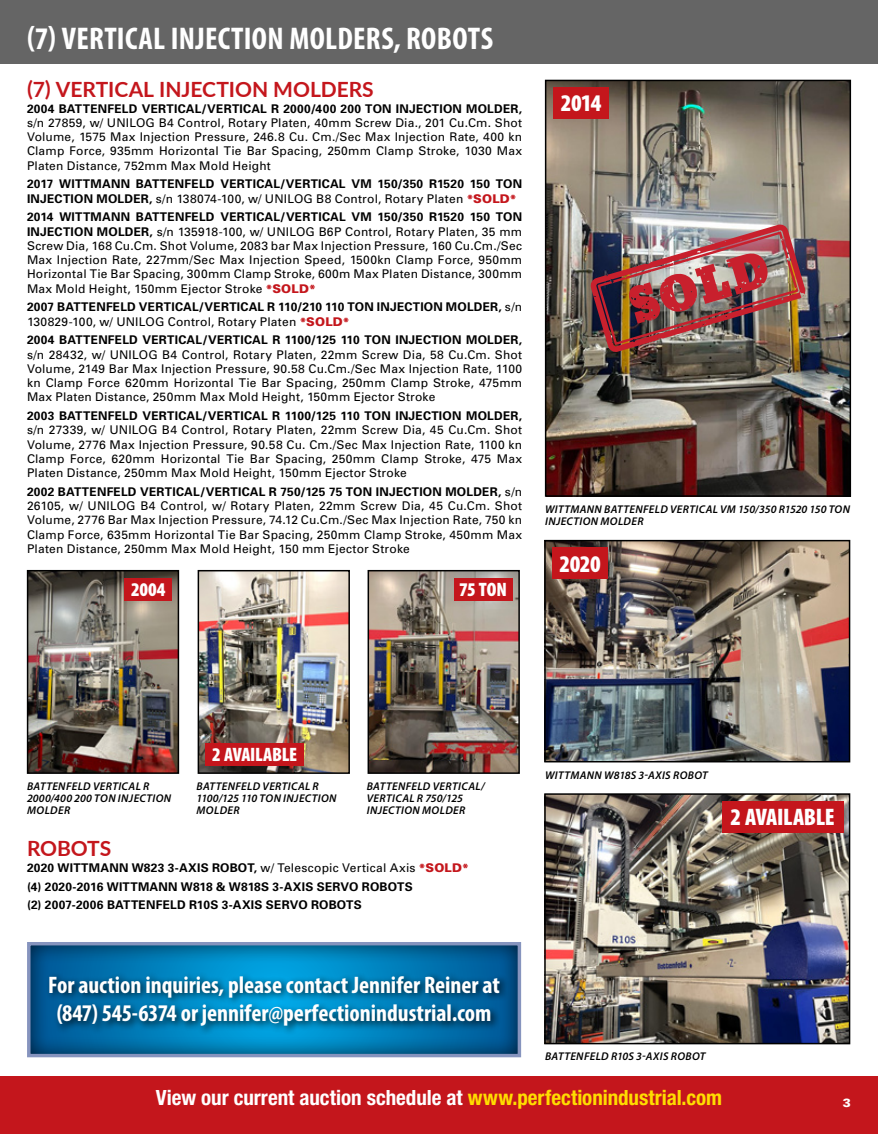
<style>
.page{position:relative;width:878px;height:1134px;background:#fff}
.page>*{position:absolute;margin:0;border:0;box-sizing:border-box;transform-origin:0 0}
.t1{font:700 condensed 31.5px "Myriad Pro";letter-spacing:.01em;color:#fff}
.t2{font:700 condensed 24px/28.8px "Myriad Pro";color:#fff;text-align:center}
.t3{font:900 condensed 24px "Myriad Pro";letter-spacing:-.02em;color:#fff}
.t4{font:700 condensed 21px "Helvetica Neue LT Std";color:#fff}
.t5{font:700 21px "Lato";color:#c4161c}
.t6{font:900 condensed 19.5px "Myriad Pro";letter-spacing:-.015em;color:#fff}
.t7{font:12px/14.2px "Univers";letter-spacing:.02em;color:#000;text-align:justify}
.t8{font:700 12px/14.2px "Univers";letter-spacing:.02em;color:#000}
.t9{font:900 12px "Univers";color:#fff}
.t10{font:italic 600 11.25px/12px "Myriad Pro";letter-spacing:.03em;color:#000}
.s1{font-weight:400}
.s2{font-weight:900;color:#c4161c}
.s3{font-weight:700}
.s4{color:#fd0}
</style>
<div class="page">
<div style="left:0;top:0;width:878px;height:64px;background:#656565"></div>
<div style="left:0;top:1077px;width:878px;height:57px;background:#c4161c"></div>
<img style="left:548px;top:83px;width:300px;height:411px">
<div style="left:545px;top:80px;width:306px;height:417px;border:2px solid #000"></div>
<div style="left:553px;top:87px;width:56px;height:31px;background:#c4161c"></div>
<img style="left:30px;top:573px;width:146px;height:198px">
<div style="left:27px;top:570px;width:152px;height:204px;border:2px solid #000"></div>
<img style="left:201px;top:573px;width:146px;height:198px">
<div style="left:198px;top:570px;width:152px;height:204px;border:2px solid #000"></div>
<img style="left:370px;top:573px;width:147px;height:198px">
<div style="left:367px;top:570px;width:153px;height:204px;border:2px solid #000"></div>
<img style="left:547px;top:543px;width:300px;height:216px">
<div style="left:544px;top:540px;width:306px;height:222px;border:2px solid #000"></div>
<img style="left:547px;top:796px;width:300px;height:245px">
<div style="left:544px;top:793px;width:306px;height:251px;border:2px solid #000"></div>
<div style="left:125px;top:579px;width:47px;height:22px;background:#c4161c"></div>
<div style="left:453px;top:579px;width:59px;height:22px;background:#c4161c"></div>
<div style="left:205px;top:744px;width:99px;height:22px;background:#c4161c"></div>
<div style="left:25px;top:941px;width:496px;height:118px;background:#000;opacity:.75"></div>
<div style="left:27px;top:942px;width:494px;height:115px;border:3px solid #8694be"></div>
<div style="left:45px;top:972px;width:464px;height:64px;background:#000;opacity:.75"></div>
<div style="left:552px;top:548px;width:56px;height:31px;background:#c4161c"></div>
<div style="left:722px;top:801px;width:121px;height:31px;background:#c4161c"></div>
<img style="left:590px;top:225px;width:215px;height:127px">
<h1 class="t1" style="left:27px;top:19px;width:467px">(7) VERTICAL INJECTION MOLDERS, ROBOTS</h1>
<h3 class="t5" style="left:27px;top:74px;width:348px">(7) VERTICAL INJECTION MOLDERS</h3>
<p class="t8" style="left:27px;top:101px;width:496px">2004 BATTENFELD VERTICAL/VERTICAL R 2000/400 200 TON INJECTION MOLDER,</p>
<p class="t7" style="left:27px;top:116px;width:496px">s/n 27859, w/ UNILOG B4 Control, Rotary Platen, 40mm Screw Dia., 201 Cu.Cm. Shot Volume, 1575 Max Injection Pressure, 246.8 Cu. Cm./Sec Max Injection Rate, 400 kn Clamp Force, 935mm Horizontal Tie Bar Spacing, 250mm Clamp Stroke, 1030 Max Platen Distance, 752mm Max Mold Height</p>
<p class="t8" style="left:27px;top:177px;width:496px">2017 WITTMANN BATTENFELD VERTICAL/VERTICAL VM 150/350 R1520 150 TON<br>INJECTION MOLDER, <span class="s1">s/n 138074-100, w/ UNILOG B8 Control, Rotary Platen</span> <span class="s2">*SOLD*</span></p>
<p class="t7" style="left:27px;top:210px;width:496px"><span class="s3">2014 WITTMANN BATTENFELD VERTICAL/VERTICAL VM 150/350 R1520 150 TON INJECTION MOLDER,</span> s/n 135918-100, w/ UNILOG B6P Control, Rotary Platen, 35 mm Screw Dia, 168 Cu.Cm. Shot Volume, 2083 bar Max Injection Pressure, 160 Cu.Cm./Sec Max Injection Rate, 227mm/Sec Max Injection Speed, 1500kn Clamp Force, 950mm Horizontal Tie Bar Spacing, 300mm Clamp Stroke, 600m Max Platen Distance, 300mm Max Mold Height, 150mm Ejector Stroke <span class="s2">*SOLD*</span></p>
<p class="t8" style="left:27px;top:300px;width:496px">2007 BATTENFELD VERTICAL/VERTICAL R 110/210 110 TON INJECTION MOLDER, <span class="s1">s/n<br>130829-100, w/ UNILOG Control, Rotary Platen</span> <span class="s2">*SOLD*</span></p>
<p class="t8" style="left:27px;top:333px;width:496px">2004 BATTENFELD VERTICAL/VERTICAL R 1100/125 110 TON INJECTION MOLDER,</p>
<p class="t7" style="left:27px;top:347px;width:496px">s/n 28432, w/ UNILOG B4 Control, Rotary Platen, 22mm Screw Dia, 58 Cu.Cm. Shot Volume, 2149 Bar Max Injection Pressure, 90.58 Cu.Cm./Sec Max Injection Rate, 1100 kn Clamp Force 620mm Horizontal Tie Bar Spacing, 250mm Clamp Stroke, 475mm Max Platen Distance, 250mm Max Mold Height, 150mm Ejector Stroke</p>
<p class="t8" style="left:27px;top:409px;width:496px">2003 BATTENFELD VERTICAL/VERTICAL R 1100/125 110 TON INJECTION MOLDER,</p>
<p class="t7" style="left:27px;top:423px;width:496px">s/n 27339, w/ UNILOG B4 Control, Rotary Platen, 22mm Screw Dia, 45 Cu.Cm. Shot Volume, 2776 Max Injection Pressure, 90.58 Cu. Cm./Sec Max Injection Rate, 1100 kn Clamp Force, 620mm Horizontal Tie Bar Spacing, 250mm Clamp Stroke, 475 Max Platen Distance, 250mm Max Mold Height, 150mm Ejector Stroke</p>
<p class="t7" style="left:27px;top:485px;width:496px"><span class="s3">2002 BATTENFELD VERTICAL/VERTICAL R 750/125 75 TON INJECTION MOLDER,</span> s/n 26105, w/ UNILOG B4 Control, w/ Rotary Platen, 22mm Screw Dia, 45 Cu.Cm. Shot Volume, 2776 Bar Max Injection Pressure, 74.12 Cu.Cm./Sec Max Injection Rate, 750 kn Clamp Force, 635mm Horizontal Tie Bar Spacing, 250mm Clamp Stroke, 450mm Max Platen Distance, 250mm Max Mold Height, 150 mm Ejector Stroke</p>
<h3 class="t6" style="left:131px;top:577px;width:36px">2004</h3>
<h3 class="t6" style="left:459px;top:577px;width:49px">75 TON</h3>
<h2 class="t3" style="left:561px;top:88px;width:42px">2014</h2>
<p class="t10" style="left:545px;top:503px;width:306px">WITTMANN BATTENFELD VERTICAL VM 150/350 R1520 150 TON<br>INJECTION MOLDER</p>
<h2 class="t3" style="left:559px;top:548px;width:43px">2020</h2>
<h3 class="t6" style="left:212px;top:742px;width:86px">2 AVAILABLE</h3>
<p class="t10" style="left:27px;top:780px;width:146px">BATTENFELD VERTICAL R<br>2000/400 200 TON INJECTION<br>MOLDER</p>
<p class="t10" style="left:196px;top:780px;width:141px">BATTENFELD VERTICAL R<br>1100/125 110 TON INJECTION<br>MOLDER</p>
<p class="t10" style="left:367px;top:780px;width:119px">BATTENFELD VERTICAL/<br>VERTICAL R 750/125<br>INJECTION MOLDER</p>
<h3 class="t5" style="left:27px;top:833px;width:86px">ROBOTS</h3>
<p class="t8" style="left:27px;top:858px;width:443px;line-height:18.8px">2020 WITTMANN W823 3-AXIS ROBOT, <span class="s1">w/ Telescopic Vertical Axis</span> <span class="s2">*SOLD* </span>(4) 2020-2016 WITTMANN W818 &amp; W818S 3-AXIS SERVO ROBOTS<br>(2) 2007-2006 BATTENFELD R10S 3-AXIS SERVO ROBOTS</p>
<h2 class="t2" style="left:48px;top:970px;width:453px">For auction inquiries, please contact Jennifer Reiner at (847) 545-6374 or jennifer@perfectionindustrial.com</h2>
<p class="t10" style="left:545px;top:769px;width:164px">WITTMANN W818S 3-AXIS ROBOT</p>
<h2 class="t3" style="left:730px;top:802px;width:106px">2 AVAILABLE</h2>
<p class="t10" style="left:545px;top:1050px;width:162px">BATTENFELD R10S 3-AXIS ROBOT</p>
<h3 class="t4" style="left:156px;top:1085px;width:567px">View our current auction schedule at <span class="s4">www.perfectionindustrial.com</span></h3>
<p class="t9" style="left:842px;top:1095px;width:10px">3</p>
</div>
